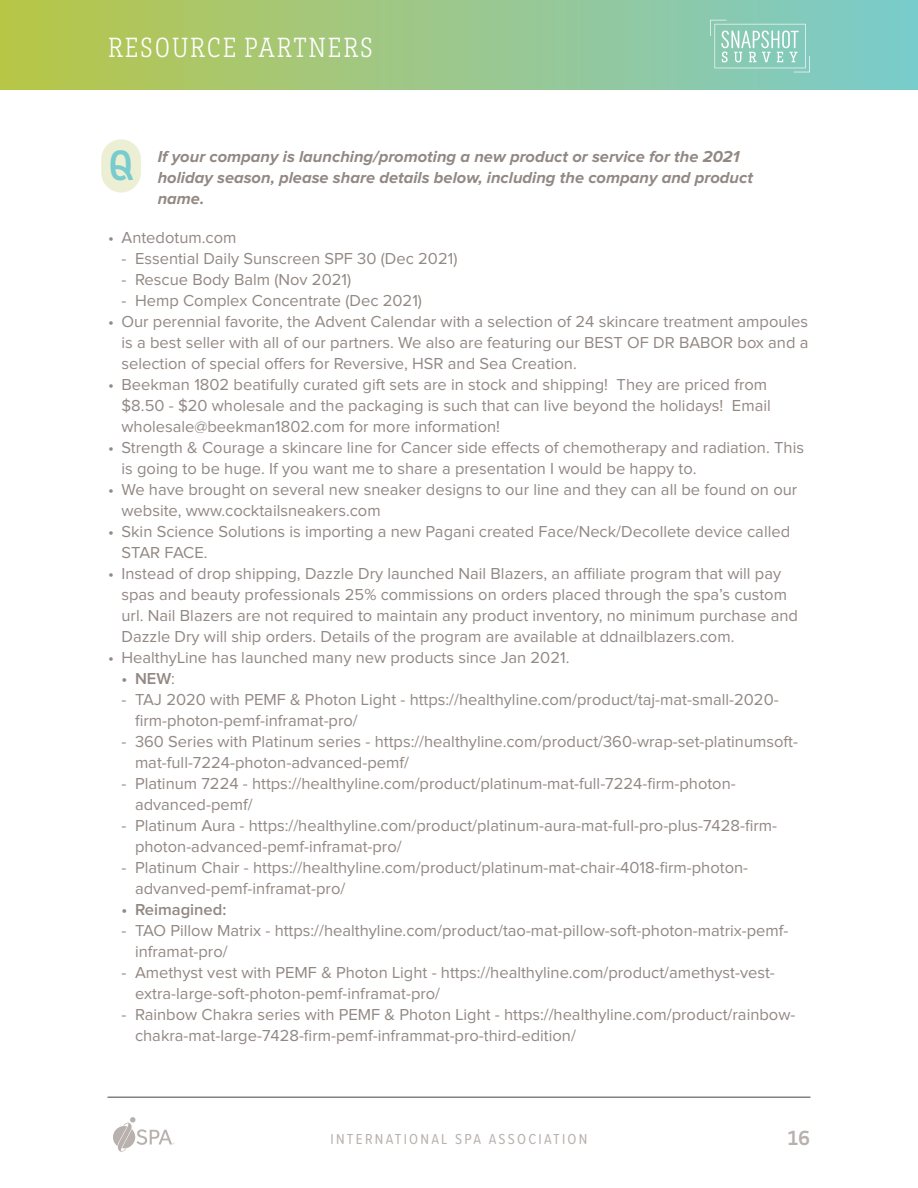
<style>
.page{position:relative;width:918px;height:1188px;background:#fff}
.page>*{position:absolute;margin:0;border:0;box-sizing:border-box;transform-origin:0 0}
.t1{font:700 condensed 43.5px "Brix Slab";color:#77cccd}
.t2{font:300 condensed 28.5px "Brix Slab";letter-spacing:.065em;color:#fff}
.t3{font:700 21px "Brix Slab";color:#b8b1ad}
.t4{font:16.5px/21px "Proxima Nova";color:#928884}
.Questions{font:italic 700 16.5px/21px "Proxima Nova";color:#928884}
.t5{font:600 16.5px "Proxima Nova";color:#928884}
.t6{font:15px "Proxima Soft Cond";letter-spacing:.15em;color:#b8b1ad}
.s1{font-weight:400}
</style>
<div class="page">
<svg style="left:113px;top:1117px;width:62px;height:35px"></svg>
<div style="left:0;top:0;width:918px;height:90px;background:linear-gradient(to right,#b9c549,#7ccbce)"></div>
<svg style="left:710px;top:20px;width:100px;height:52px;background:#99d2c1"></svg>
<hr style="left:108px;top:1096px;width:702px;height:2px;background:#808285">
<div style="left:101px;top:139px;width:40px;height:54px;background:#edefd5;border-radius:20px"></div>
<h2 class="t2" style="left:108px;top:29px;width:266px">RESOURCE PARTNERS</h2>
<h1 class="t1" style="left:109px;top:137px;width:27px">Q</h1>
<p class="Questions" style="left:158px;top:146px;width:597px">If your company is launching/promoting a new product or service for the 2021 holiday season, please share details below, including the company and product name.</p>
<p class="t4" style="left:108px;top:227px;width:130px">• Antedotum.com</p>
<p class="t4" style="left:122px;top:248px;width:337px">- Essential Daily Sunscreen SPF 30 (Dec 2021)</p>
<p class="t4" style="left:122px;top:269px;width:231px">- Rescue Body Balm (Nov 2021)</p>
<p class="t4" style="left:122px;top:290px;width:302px">- Hemp Complex Concentrate (Dec 2021)</p>
<p class="t4" style="left:122px;top:311px;width:689px;text-align:justify;text-indent:-14px">• Our perennial favorite, the Advent Calendar with a selection of 24 skincare treatment ampoules is a best seller with all of our partners. We also are featuring our BEST OF DR BABOR box and a selection of special offers for Reversive, HSR and Sea Creation.</p>
<p class="t4" style="left:122px;top:374px;width:651px;text-indent:-14px">• Beekman 1802 beatifully curated gift sets are in stock and shipping! They are priced from $8.50 - $20 wholesale and the packaging is such that can live beyond the holidays! Email wholesale@beekman1802.com for more information!</p>
<p class="t4" style="left:122px;top:437px;width:684px;text-indent:-14px">• Strength &amp; Courage a skincare line for Cancer side effects of chemotherapy and radiation. This is going to be huge. If you want me to share a presentation I would be happy to.</p>
<p class="t4" style="left:122px;top:479px;width:677px;text-indent:-14px">• We have brought on several new sneaker designs to our line and they can all be found on our website, www.cocktailsneakers.com</p>
<p class="t4" style="left:122px;top:521px;width:670px;text-indent:-14px">• Skin Science Solutions is importing a new Pagani created Face/Neck/Decollete device called<br>STAR FACE.</p>
<p class="t4" style="left:122px;top:563px;width:678px;text-indent:-14px">• Instead of drop shipping, Dazzle Dry launched Nail Blazers, an affiliate program that will pay spas and beauty professionals 25% commissions on orders placed through the spa’s custom url. Nail Blazers are not required to maintain any product inventory, no minimum purchase and Dazzle Dry will ship orders. Details of the program are available at ddnailblazers.com.</p>
<p class="t4" style="left:108px;top:647px;width:463px">• HealthyLine has launched many new products since Jan 2021.</p>
<p class="t5" style="left:122px;top:670px;width:55px">• NEW<span class="s1">:</span></p>
<p class="t4" style="left:135px;top:689px;width:645px;text-indent:-14px">- TAJ 2020 with PEMF &amp; Photon Light - https://healthyline.com/product/taj-mat-small-2020- firm-photon-pemf-inframat-pro/</p>
<p class="t4" style="left:135px;top:731px;width:665px;text-indent:-14px">- 360 Series with Platinum series - https://healthyline.com/product/360-wrap-set-platinumsoft&shy;mat-full-7224-photon-advanced-pemf/</p>
<p class="t4" style="left:135px;top:773px;width:602px;text-indent:-14px">- Platinum 7224 - https://healthyline.com/product/platinum-mat-full-7224-firm-photon&shy;advanced-pemf/</p>
<p class="t4" style="left:135px;top:815px;width:644px;text-indent:-14px">- Platinum Aura - https://healthyline.com/product/platinum-aura-mat-full-pro-plus-7428-firm&shy;photon-advanced-pemf-inframat-pro/</p>
<p class="t4" style="left:135px;top:857px;width:615px;text-indent:-14px">- Platinum Chair - https://healthyline.com/product/platinum-mat-chair-4018-firm-photon&shy;advanved-pemf-inframat-pro/</p>
<p class="t5" style="left:122px;top:901px;width:106px">• Reimagined:</p>
<p class="t4" style="left:135px;top:920px;width:655px;text-indent:-14px">- TAO Pillow Matrix - https://healthyline.com/product/tao-mat-pillow-soft-photon-matrix-pemf&shy;inframat-pro/</p>
<p class="t4" style="left:135px;top:962px;width:641px;text-indent:-14px">- Amethyst vest with PEMF &amp; Photon Light - https://healthyline.com/product/amethyst-vest&shy;extra-large-soft-photon-pemf-inframat-pro/</p>
<p class="t4" style="left:135px;top:1004px;width:662px;text-indent:-14px">- Rainbow Chakra series with PEMF &amp; Photon Light - https://healthyline.com/product/rainbow&shy;chakra-mat-large-7428-firm-pemf-inframmat-pro-third-edition/</p>
<p class="t6" style="left:331px;top:1128px;width:258px">INTERNATIONAL SPA ASSOCIATION</p>
<p class="t3" style="left:788px;top:1124px;width:24px">16</p>
</div>
